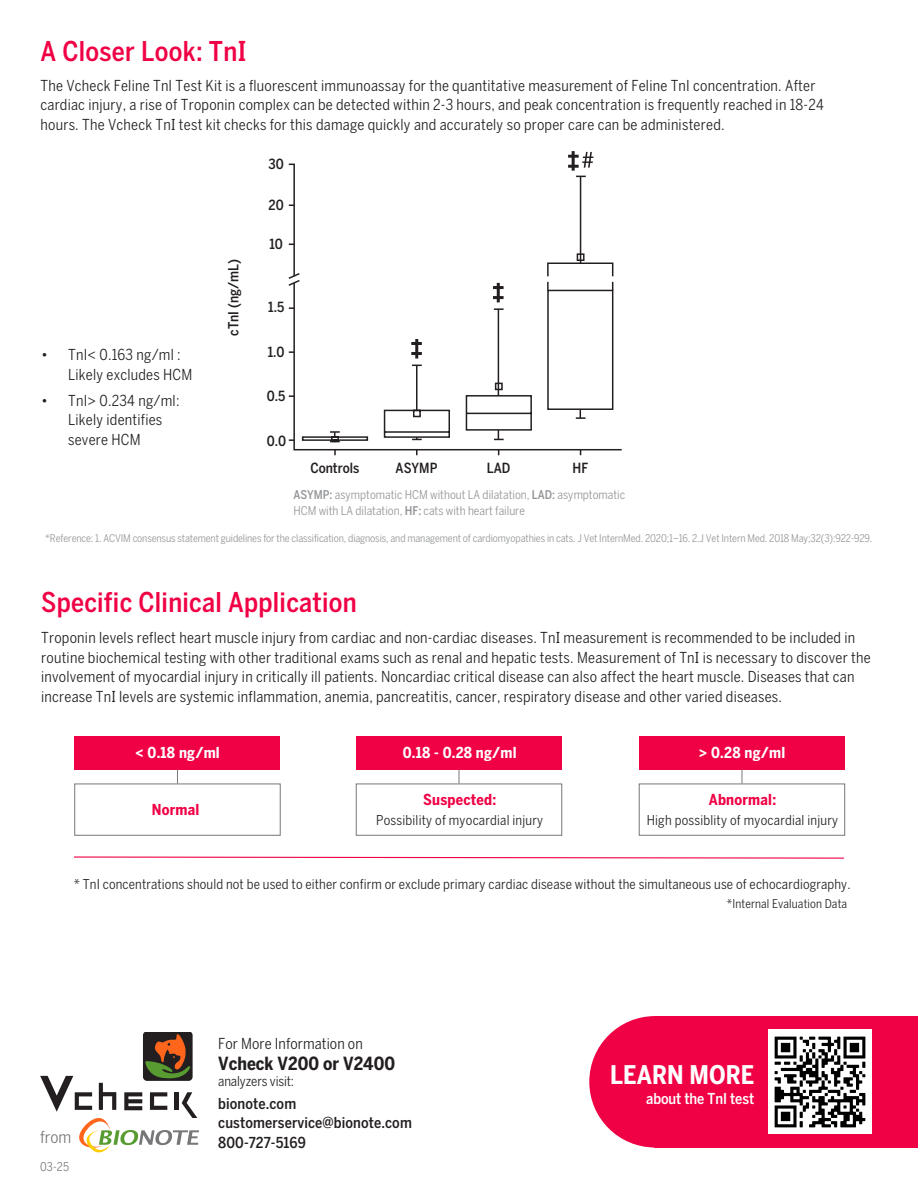
<style>
.page{position:relative;width:918px;height:1188px;background:#fff}
.page>*{position:absolute;margin:0;border:0;box-sizing:border-box;transform-origin:0 0}
.Subheading{font:500 condensed 27px "Benton Sans";letter-spacing:.01em;color:#f00044}
.t1{font:700 condensed 25.5px "Benton Sans";color:#fff}
.t2{font:700 condensed 18px "Benton Sans";color:#231f20}
.t3{font:condensed 16.5px "Benton Sans";color:#76787b}
.Body{font:condensed 15px/19.5px "Benton Sans";letter-spacing:.015em;color:#231f20}
.t4{font:500 condensed 15px "Benton Sans";letter-spacing:.005em;color:#231f20}
.Body-2{font:700 condensed 15px "Benton Sans";letter-spacing:.015em;color:#fff}
.Body-3{font:700 condensed 15px "Benton Sans";letter-spacing:.015em;color:#f00044}
.Body_Heading{font:500 condensed 15px "Benton Sans";letter-spacing:-.005em;color:#fff}
.t5{font:500 condensed 13.95px "Benton Sans";color:#231f20}
.Body-4{font:condensed 13.5px "Benton Sans";letter-spacing:.01em;color:#231f20}
.Body-5{font:condensed 13.5px "Benton Sans";letter-spacing:-.01em;color:#231f20}
.Body-6{font:condensed 12px "Benton Sans";color:#939598}
.Body-7{font:condensed 12px "Benton Sans";letter-spacing:.01em;color:#231f20}
.Body-8{font:condensed 12px "Benton Sans";color:#76787b}
.Body-9{font:condensed 10.5px "Benton Sans";letter-spacing:-.01em;color:#939598}
.s1{font-family:"Bree Serif";font-weight:400;font-stretch:normal;font-size:30.3px}
.s2{font-family:"Bree Serif Lt";font-stretch:normal;font-size:16.65px}
.s3{font-weight:500}
</style>
<div class="page">
<svg style="left:40px;top:1033px;width:158px;height:120px"></svg>
<div style="left:655px;top:1016px;width:263px;height:132px;background:#f00044"></div>
<div style="left:589px;top:1016px;width:132px;height:132px;background:#f00044;border-radius:50%"></div>
<img style="left:768px;top:1030px;width:104px;height:104px">
<svg style="left:288px;top:163px;width:334px;height:288px"></svg>
<svg style="left:288px;top:272px;width:13px;height:15px"></svg>
<hr style="left:572px;top:151px;width:3px;height:20px;background:#231f20">
<svg style="left:465px;top:253px;width:149px;height:9px"></svg>
<hr style="left:580px;top:176px;width:1px;height:87px;background:#231f20">
<svg style="left:301px;top:364px;width:28px;height:78px"></svg>
<svg style="left:329px;top:262px;width:285px;height:181px"></svg>
<svg style="left:568px;top:152px;width:25px;height:16px"></svg>
<div style="left:356px;top:736px;width:206px;height:34px;background:#f00044"></div>
<div style="left:74px;top:736px;width:206px;height:34px;background:#f00044"></div>
<div style="left:640px;top:736px;width:205px;height:34px;background:#f00044"></div>
<div style="left:74px;top:784px;width:207px;height:52px;background:#fff;border:1px solid #77777a"></div>
<svg style="left:177px;top:770px;width:1px;height:14px"></svg>
<div style="left:356px;top:784px;width:206px;height:52px;background:#fff;border:1px solid #77777a"></div>
<svg style="left:459px;top:770px;width:1px;height:14px"></svg>
<div style="left:639px;top:784px;width:206px;height:52px;background:#fff;border:1px solid #77777a"></div>
<svg style="left:742px;top:770px;width:1px;height:14px"></svg>
<svg style="left:74px;top:856px;width:770px;height:3px"></svg>
<p class="Subheading" style="left:40px;top:35px;width:207px">A Closer Look: Tn<span class="s1">I</span></p>
<p class="Body" style="left:40px;top:76px;width:785px">The Vcheck Feline TnI Test Kit is a fluorescent immunoassay for the quantitative measurement of Feline TnI concentration. After cardiac injury, a rise of Troponin complex can be detected within 2-3 hours, and peak concentration is frequently reached in 18-24 hours. The Vcheck Tn<span class="s2">I</span> test kit checks for this damage quickly and accurately so proper care can be administered.</p>
<p class="Body" style="left:68px;top:345px;width:126px;text-indent:-27px">• TnI&lt; 0.163 ng/ml :<br>Likely excludes HCM</p>
<p class="Body" style="left:68px;top:391px;width:113px;text-indent:-27px">• TnI&gt; 0.234 ng/ml:<br>Likely identifies severe HCM</p>
<p class="t5" style="left:225px;top:336px;width:78px;rotate:-90deg">cTnI (ng/mL)</p>
<p class="t5" style="left:269px;top:156px;width:17px">30</p>
<p class="t5" style="left:269px;top:197px;width:17px">20</p>
<p class="t5" style="left:269px;top:236px;width:15px">10</p>
<p class="t5" style="left:268px;top:299px;width:18px">1.5</p>
<p class="t5" style="left:268px;top:344px;width:18px">1.0</p>
<p class="t5" style="left:267px;top:388px;width:20px">0.5</p>
<p class="t5" style="left:267px;top:433px;width:21px">0.0</p>
<p class="t5" style="left:310px;top:459px;width:51px">Controls</p>
<p class="t5" style="left:396px;top:460px;width:43px">ASYMP</p>
<p class="t5" style="left:487px;top:460px;width:25px">LAD</p>
<p class="t5" style="left:573px;top:460px;width:17px">HF</p>
<p class="Body-6" style="left:293px;top:488px;width:333px"><span class="s3">ASYMP:</span> asymptomatic HCM without LA dilatation, <span class="s3">LAD:</span> asymptomatic</p>
<p class="Body-6" style="left:293px;top:504px;width:233px">HCM with LA dilatation, <span class="s3">HF:</span> cats with heart failure</p>
<p class="Body-9" style="left:45px;top:532px;width:829px">*Reference: 1. ACVIM consensus statement guidelines for the classification, diagnosis, and management of cardiomyopathies in cats. J Vet InternMed. 2020;1–16. 2.J Vet Intern Med. 2018 May;32(3):922-929.</p>
<p class="Subheading" style="left:41px;top:586px;width:317px">Specific Clinical Application</p>
<p class="Body" style="left:41px;top:628px;width:831px">Troponin levels reflect heart muscle injury from cardiac and non-cardiac diseases. Tn<span class="s2">I</span> measurement is recommended to be included in routine biochemical testing with other traditional exams such as renal and hepatic tests. Measurement of Tn<span class="s2">I</span> is necessary to discover the involvement of myocardial injury in critically ill patients. Noncardiac critical disease can also affect the heart muscle. Diseases that can increase Tn<span class="s2">I</span> levels are systemic inflammation, anemia, pancreatitis, cancer, respiratory disease and other varied diseases.</p>
<p class="Body-2" style="left:135px;top:744px;width:86px">&lt; 0.18 ng/ml</p>
<p class="Body-2" style="left:403px;top:744px;width:116px">0.18 - 0.28 ng/ml</p>
<p class="Body-2" style="left:699px;top:744px;width:88px">&gt; 0.28 ng/ml</p>
<p class="Body-3" style="left:152px;top:800px;width:49px">Normal</p>
<p class="Body-3" style="left:423px;top:790px;width:75px">Suspected:</p>
<p class="Body-4" style="left:376px;top:812px;width:169px">Possibility of myocardial injury</p>
<p class="Body-3" style="left:709px;top:790px;width:69px">Abnormal:</p>
<p class="Body-4" style="left:647px;top:812px;width:193px">High possiblity of myocardial injury</p>
<p class="Body-4" style="left:74px;top:877px;width:778px">* TnI concentrations should not be used to either confirm or exclude primary cardiac disease without the simultaneous use of echocardiography.</p>
<p class="t3" style="left:40px;top:1128px;width:33px">from</p>
<p class="Body-8" style="left:40px;top:1159px;width:30px">03-25</p>
<p class="Body" style="left:218px;top:1033px;width:146px">For More Information on</p>
<p class="t2" style="left:218px;top:1053px;width:178px">Vcheck V200 or V2400</p>
<p class="Body-5" style="left:218px;top:1073px;width:77px">analyzers visit:</p>
<p class="t4" style="left:218px;top:1094px;width:79px">bionote.com</p>
<p class="t4" style="left:218px;top:1114px;width:195px">customerservice@bionote.com</p>
<p class="t4" style="left:218px;top:1133px;width:89px">800-727-5169</p>
<p class="Body-7" style="left:727px;top:897px;width:122px">*Internal Evaluation Data</p>
<p class="t1" style="left:610px;top:1060px;width:145px">LEARN MORE</p>
<p class="Body_Heading" style="left:646px;top:1090px;width:110px">about the TnI test</p>
</div>
